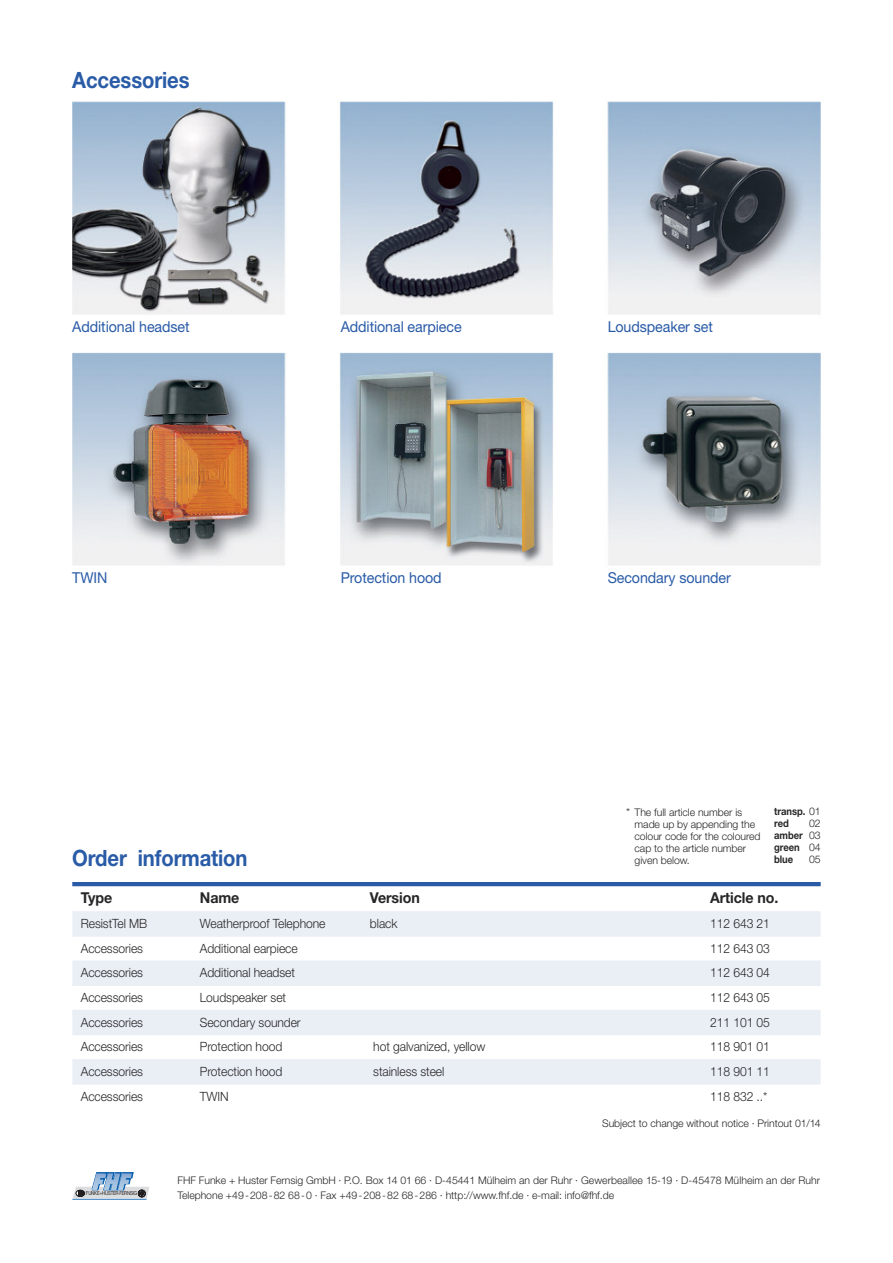
<style>
.page{position:relative;width:893px;height:1263px;background:#fff}
.page>*{position:absolute;margin:0;border:0;box-sizing:border-box;transform-origin:0 0}
.t1{font:700 22.5px "Helvetica Neue";letter-spacing:-.005em;color:#295ba7;scale:.9 1}
.t2{font:15px "Helvetica Neue";letter-spacing:-.005em;color:#295ba7;scale:.95 1}
.t3{font:700 15px "Helvetica Neue";letter-spacing:-.005em;color:#272627;scale:.95 1}
.t4{font:300 12.75px "Helvetica Neue";letter-spacing:-.005em;color:#272627;scale:.95 1}
.t5{font:300 10.5px/12px "Helvetica Neue";letter-spacing:-.005em;color:#272627}
.t6{font:700 10.5px/12px "Helvetica Neue";letter-spacing:-.005em;color:#272627;scale:.9 1}
.t7{font:5.55px "Helvetica Neue";letter-spacing:-.05em;color:#231f20;scale:.8 1}
.s1{font-size:11.25px}
.s2{font-weight:300}
</style>
<div class="page">
<img style="left:72px;top:101px;width:749px;height:984px">
<svg style="left:72px;top:1198px;width:75px;height:1px"></svg>
<hr style="left:72px;top:1199px;width:75px;height:1px;background:#015bab">
<svg style="left:73px;top:1172px;width:76px;height:26px"></svg>
<div style="left:76px;top:1190px;width:9px;height:6px;border:1px solid #231f20;border-radius:50%"></div>
<hr style="left:72px;top:882px;width:749px;height:4px;background:#295ba7">
<div style="left:72px;top:911px;width:749px;height:26px;background:#eaeff6"></div>
<div style="left:72px;top:960px;width:749px;height:26px;background:#eaeff6"></div>
<div style="left:72px;top:1010px;width:749px;height:25px;background:#eaeff6"></div>
<div style="left:72px;top:1059px;width:749px;height:25px;background:#eaeff6"></div>
<h1 class="t1" style="left:72px;top:71px;width:132px">Accessories</h1>
<h2 class="t2" style="left:72px;top:322px;width:125px">Additional headset</h2>
<h2 class="t2" style="left:341px;top:322px;width:129px">Additional earpiece</h2>
<h2 class="t2" style="left:608px;top:322px;width:112px">Loudspeaker set</h2>
<h2 class="t2" style="left:72px;top:572px;width:38px">TWIN</h2>
<h2 class="t2" style="left:341px;top:572px;width:108px">Protection hood</h2>
<h2 class="t2" style="left:608px;top:572px;width:131px">Secondary sounder</h2>
<p class="t5" style="left:635px;top:807px;width:128px;text-indent:-9px"><span class="s1">*</span> The full article number is made up by appending the colour code for the coloured cap to the article number given below.</p>
<p class="t6" style="left:774px;top:806px;width:53px">transp. <span class="s2">01 </span>red</p>
<p class="t6" style="left:774px;top:818px;width:53px;text-align:justify;text-indent:35px"><span class="s2">02 </span>amber <span class="s2">03 </span>green <span class="s2">04</span></p>
<h1 class="t1" style="left:72px;top:850px;width:62px">Order</h1>
<p class="t6" style="left:774px;top:854px;width:23px">blue</p>
<p class="t5" style="left:809px;top:854px;width:13px">05</p>
<h1 class="t1" style="left:138px;top:850px;width:123px">information</h1>
<h2 class="t3" style="left:81px;top:892px;width:35px">Type</h2>
<h2 class="t3" style="left:200px;top:892px;width:43px">Name</h2>
<h2 class="t3" style="left:370px;top:892px;width:54px">Version</h2>
<h2 class="t3" style="left:710px;top:892px;width:73px">Article no.</h2>
<p class="t4" style="left:81px;top:919px;width:71px">ResistTel MB</p>
<p class="t4" style="left:200px;top:919px;width:134px">Weatherproof Telephone</p>
<p class="t4" style="left:370px;top:919px;width:30px">black</p>
<p class="t4" style="left:710px;top:919px;width:65px">112 643 21</p>
<p class="t4" style="left:81px;top:944px;width:67px">Accessories</p>
<p class="t4" style="left:200px;top:944px;width:104px">Additional earpiece</p>
<p class="t4" style="left:710px;top:944px;width:65px">112 643 03</p>
<p class="t4" style="left:81px;top:968px;width:67px">Accessories</p>
<p class="t4" style="left:200px;top:968px;width:102px">Additional headset</p>
<p class="t4" style="left:710px;top:968px;width:65px">112 643 04</p>
<p class="t4" style="left:81px;top:993px;width:67px">Accessories</p>
<p class="t4" style="left:200px;top:993px;width:92px">Loudspeaker set</p>
<p class="t4" style="left:710px;top:993px;width:65px">112 643 05</p>
<p class="t4" style="left:81px;top:1018px;width:67px">Accessories</p>
<p class="t4" style="left:200px;top:1018px;width:108px">Secondary sounder</p>
<p class="t4" style="left:710px;top:1018px;width:65px">211 101 05</p>
<p class="t4" style="left:81px;top:1042px;width:67px">Accessories</p>
<p class="t4" style="left:200px;top:1042px;width:88px">Protection hood</p>
<p class="t4" style="left:373px;top:1042px;width:120px">hot galvanized, yellow</p>
<p class="t4" style="left:710px;top:1042px;width:65px">118 901 01</p>
<p class="t4" style="left:81px;top:1067px;width:67px">Accessories</p>
<p class="t4" style="left:200px;top:1067px;width:88px">Protection hood</p>
<p class="t4" style="left:373px;top:1067px;width:76px">stainless steel</p>
<p class="t4" style="left:710px;top:1067px;width:65px">118 901 11</p>
<p class="t4" style="left:81px;top:1092px;width:67px">Accessories</p>
<p class="t4" style="left:200px;top:1092px;width:32px">TWIN</p>
<p class="t4" style="left:710px;top:1092px;width:62px">118 832 ..*</p>
<p class="t5" style="left:602px;top:1118px;width:220px">Subject to change without notice · Printout 01/14</p>
<p class="t7" style="left:86px;top:1191px;width:65px">FUNKE+HUSTER<sup>•</sup>FERNSIG</p>
<p class="t5" style="left:178px;top:1174px;width:644px;line-height:14.9px">FHF Funke + Huster Fernsig GmbH · P.O. Box 14 01 66 · D-45441 Mülheim an der Ruhr · Gewerbeallee 15-19 · D-45478 Mülheim an der Ruhr<br>Telephone +49-208-82 68-0 · Fax +49-208-82 68-286 · http://www.fhf.de · e-mail: info@fhf.de</p>
</div>
